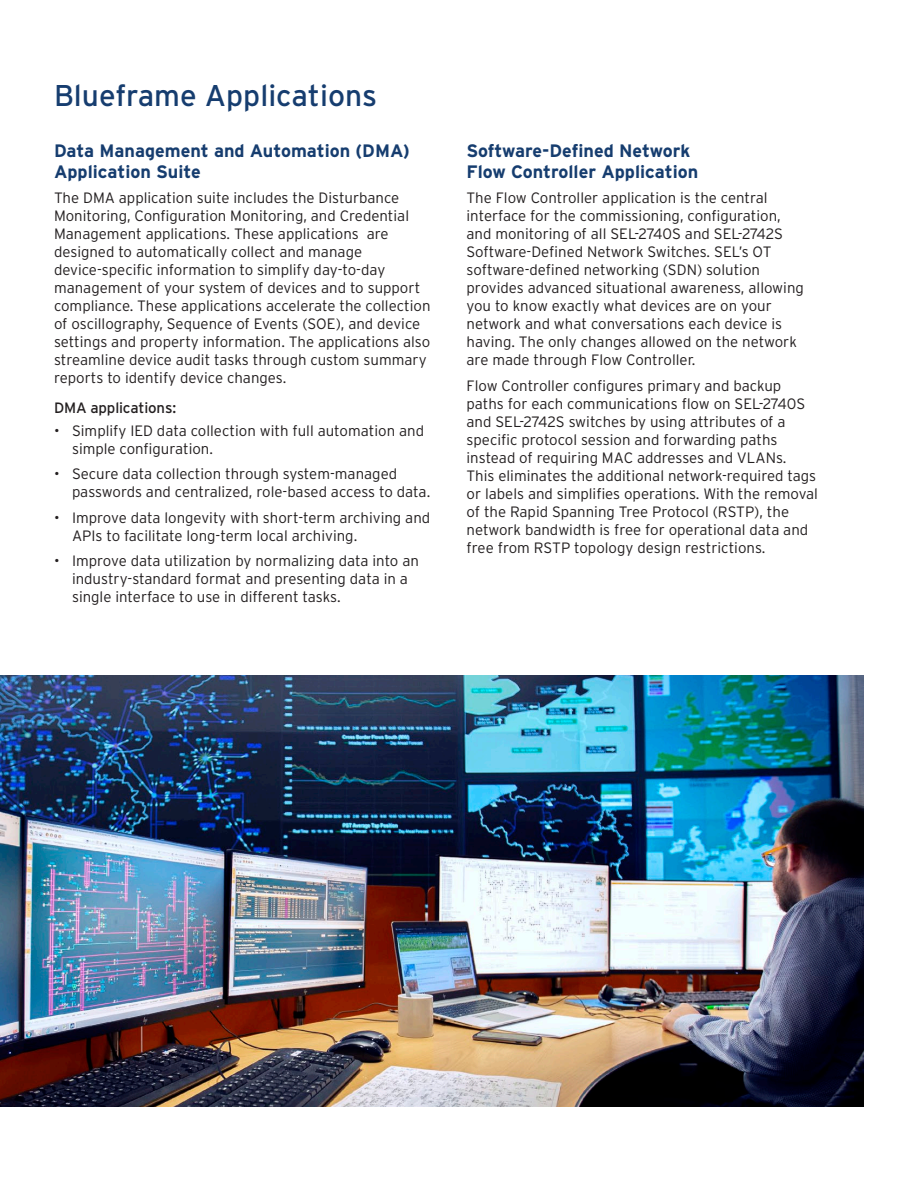
<style>
.page{position:relative;width:918px;height:1188px;background:#fff}
.page>*{position:absolute;margin:0;border:0;box-sizing:border-box;transform-origin:0 0}
.Heading___h1{font:30px "Interstate Poly";color:#163d6f}
.Subhead___h2{font:700 18px/21.6px "Interstate";color:#163d6f}
.Body_Copy___p{font:300 15px/18px "Interstate Poly";color:#231f20}
.Body_Sub___h3{font:15px "Interstate Poly";letter-spacing:-.01em;color:#231f20}
</style>
<div class="page">
<img style="left:0;top:675px;width:864px;height:432px">
<p class="Heading___h1" style="left:54px;top:74px;width:325px">Blueframe Applications</p>
<p class="Subhead___h2" style="left:54px;top:139px;width:357px">Data Management and Automation (DMA)<br>Application Suite</p>
<p class="Body_Copy___p" style="left:54px;top:188px;width:378px">The DMA application suite includes the Disturbance Monitoring, Configuration Monitoring, and Credential Management applications. These applications are designed to automatically collect and manage device-specific information to simplify day-to-day management of your system of devices and to support compliance. These applications accelerate the collection of oscillography, Sequence of Events (SOE), and device settings and property information. The applications also streamline device audit tasks through custom summary reports to identify device changes.</p>
<p class="Body_Sub___h3" style="left:54px;top:397px;width:124px">DMA applications:</p>
<p class="Body_Copy___p" style="left:72px;top:421px;width:354px;text-indent:-18px">• Simplify IED data collection with full automation and simple configuration.</p>
<p class="Body_Copy___p" style="left:72px;top:464px;width:360px;text-indent:-18px">• Secure data collection through system-managed passwords and centralized, role-based access to data.</p>
<p class="Body_Copy___p" style="left:72px;top:508px;width:360px;text-indent:-18px">• Improve data longevity with short-term archiving and<br>APIs to facilitate long-term local archiving.</p>
<p class="Body_Copy___p" style="left:72px;top:551px;width:348px;text-indent:-18px">• Improve data utilization by normalizing data into an industry-standard format and presenting data in a single interface to use in different tasks.</p>
<p class="Subhead___h2" style="left:467px;top:139px;width:233px">Software-Defined Network<br>Flow Controller Application</p>
<p class="Body_Copy___p" style="left:467px;top:188px;width:339px">The Flow Controller application is the central interface for the commissioning, configuration, and monitoring of all SEL-2740S and SEL-2742S Software-Defined Network Switches. SEL’s OT software-defined networking (SDN) solution provides advanced situational awareness, allowing you to know exactly what devices are on your network and what conversations each device is having. The only changes allowed on the network are made through Flow Controller.</p>
<p class="Body_Copy___p" style="left:467px;top:375px;width:353px">Flow Controller configures primary and backup paths for each communications flow on SEL-2740S and SEL-2742S switches by using attributes of a specific protocol session and forwarding paths instead of requiring MAC addresses and VLANs.<br>This eliminates the additional network-required tags or labels and simplifies operations. With the removal of the Rapid Spanning Tree Protocol (RSTP), the network bandwidth is free for operational data and free from RSTP topology design restrictions.</p>
</div>
